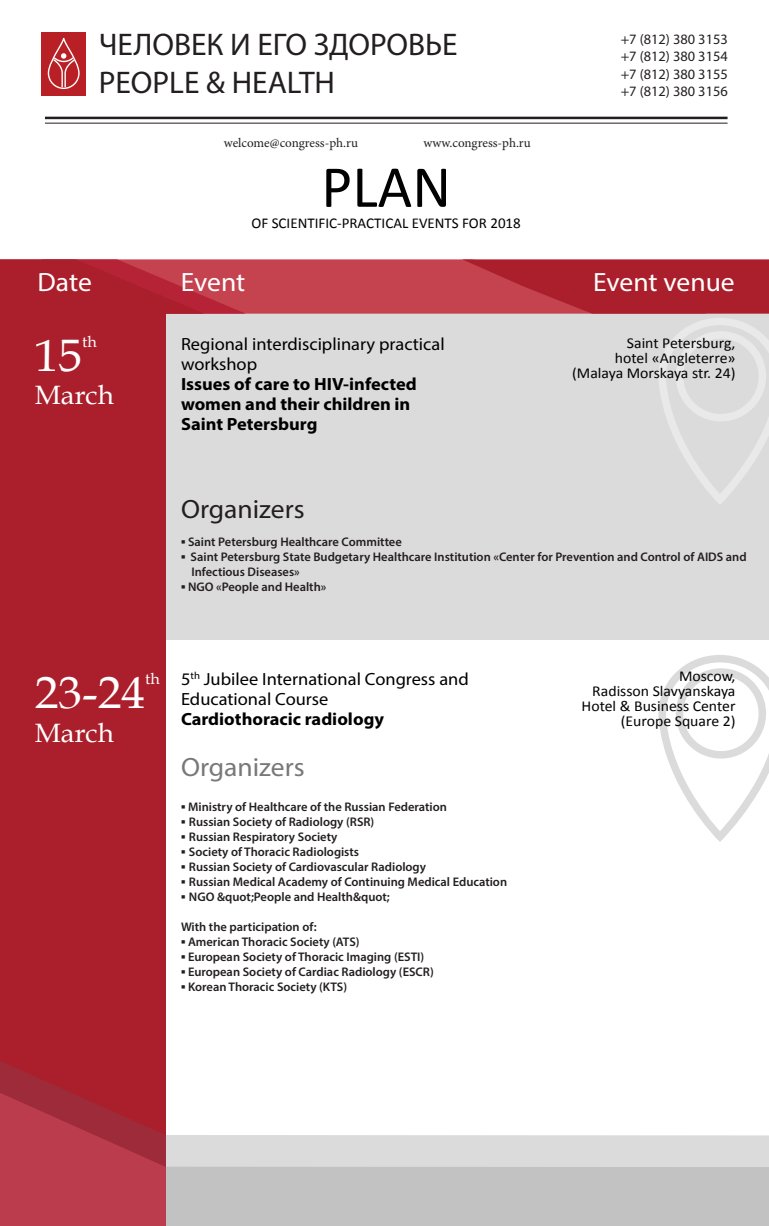
<style>
.page{position:relative;width:769px;height:1226px;background:#fff}
.page>*{position:absolute;margin:0;border:0;box-sizing:border-box;transform-origin:0 0}
.t1{font:60px "Calibri";color:#010101}
.t2{font:45.5px "Book Antiqua";color:#fff;scale:1.04 1}
.t3{font:31.38px/37.6px "Myriad Pro";color:#231f20}
.t4{font:26.5px "Myriad Pro";letter-spacing:-.005em;color:#fff;scale:1.04 1}
.t5{font:26.5px "Myriad Pro";color:#787878;scale:1.04 1}
.t6{font:26.5px "Book Antiqua";color:#fff;scale:1.04 1}
.t7{font:26.5px "Myriad Pro";color:#231f20;scale:1.04 1}
.t8{font:17.62px/20px "Myriad Pro";color:#000;scale:1.04 1}
.t9{font:700 17.62px/20px "Myriad Pro";color:#000;scale:1.04 1}
.t10{font:15.5px "Book Antiqua";color:#fff;scale:1.04 1}
.t11{font:15.12px/15px "Calibri";color:#020202;text-align:right;scale:1.04 1}
.t12{font:15px "Calibri";color:#010101}
.t13{font:14.38px/17.2px "Myriad Pro";color:#231f20;text-align:justify}
.t14{font:13.12px "Minion Pro";letter-spacing:-.005em;color:#231f20}
.t15{font:600 12.5px/15px "Myriad Pro";color:#231f20}
.s1{font-family:"Arial";font-weight:700}
</style>
<div class="page">
<div style="left:166px;top:1135px;width:603px;height:31px;background:#dcdbdb"></div>
<div style="left:166px;top:1166px;width:603px;height:60px;background:#c3c2c2"></div>
<div style="left:166px;top:314px;width:603px;height:326px;background:#dcdbdb"></div>
<div style="left:246px;top:259px;width:216px;height:55px;background:#c4434f"></div>
<div style="left:0;top:314px;width:166px;height:912px;background:#aa1f2b"></div>
<svg style="left:462px;top:259px;width:307px;height:245px"></svg>
<div style="left:675px;top:331px;width:91px;height:90px;border:8px solid #fff;border-radius:50%"></div>
<svg style="left:658px;top:655px;width:111px;height:187px"></svg>
<div style="left:675px;top:668px;width:91px;height:90px;border:8px solid #dcdbdb;border-radius:50%"></div>
<svg style="left:0;top:1061px;width:166px;height:165px"></svg>
<svg style="left:0;top:259px;width:246px;height:55px;background:#b32a37"></svg>
<div style="left:41px;top:32px;width:45px;height:63px;background:#b92025"></div>
<svg style="left:48px;top:38px;width:32px;height:51px"></svg>
<hr style="left:45px;top:117px;width:682px;height:2px;background:#231f20">
<hr style="left:45px;top:123px;width:682px;height:1px;background:#231f20">
<h3 class="t3" style="left:99px;top:25px;width:360px">ЧЕЛОВЕК И ЕГО ЗДОРОВЬЕ<br>PEOPLE &amp; HEALTH</h3>
<p class="t14" style="left:224px;top:134px;width:136px">welcome@congress-ph.ru</p>
<p class="t14" style="left:423px;top:134px;width:109px">www.congress-ph.ru</p>
<h1 class="t1" style="left:321px;top:149px;width:131px">PLAN</h1>
<p class="t12" style="left:251px;top:214px;width:271px">OF SCIENTIFIC-PRACTICAL EVENTS FOR 2018</p>
<p class="t13" style="left:620px;top:31px;width:109px">+7 (812) 380 3153 +7 (812) 380 3154 +7 (812) 380 3155 +7 (812) 380 3156</p>
<h3 class="t4" style="left:38px;top:266px;width:54px">Date</h3>
<h3 class="t4" style="left:181px;top:266px;width:63px">Event</h3>
<h3 class="t4" style="left:593px;top:266px;width:137px">Event venue</h3>
<h2 class="t2" style="left:35px;top:323px;width:47px">15</h2>
<p class="t10" style="left:82px;top:331px;width:16px">th</p>
<h3 class="t6" style="left:35px;top:377px;width:77px">March</h3>
<h3 class="t8" style="left:181px;top:334px;width:255px">Regional interdisciplinary practical workshop</h3>
<h3 class="t9" style="left:181px;top:374px;width:228px">Issues of care to HIV-infected women and their children in<br>Saint Petersburg</h3>
<h3 class="t7" style="left:181px;top:493px;width:120px">Organizers</h3>
<p class="t11" style="left:572px;top:336px;width:159px">Saint Petersburg,<br>hotel «Angleterre» (Malaya Morskaya str. 24)</p>
<p class="t15" style="left:181px;top:534px;width:222px"><span class="s1">▪</span> Saint Petersburg Healthcare Committee</p>
<p class="t15" style="left:191px;top:549px;width:557px;text-indent:-10px"><span class="s1">▪</span> Saint Petersburg State Budgetary Healthcare Institution «Center for Prevention and Control of AIDS and<br>Infectious Diseases»</p>
<p class="t15" style="left:181px;top:579px;width:147px"><span class="s1">▪</span> NGO «People and Health»</p>
<h2 class="t2" style="left:35px;top:661px;width:107px">23-24</h2>
<p class="t10" style="left:145px;top:668px;width:16px">th</p>
<h3 class="t6" style="left:35px;top:714px;width:77px">March</h3>
<h3 class="t8" style="left:181px;top:668px;width:278px">5<sup>th</sup> Jubilee International Congress and<br>Educational Course</h3>
<h3 class="t9" style="left:181px;top:708px;width:197px">Cardiothoracic radiology</h3>
<h3 class="t5" style="left:181px;top:751px;width:120px">Organizers</h3>
<p class="t15" style="left:181px;top:799px;width:267px"><span class="s1">▪</span> Ministry of Healthcare of the Russian Federation</p>
<p class="t15" style="left:181px;top:814px;width:195px"><span class="s1">▪</span> Russian Society of Radiology (RSR)</p>
<p class="t15" style="left:181px;top:829px;width:158px"><span class="s1">▪</span> Russian Respiratory Society</p>
<p class="t15" style="left:181px;top:844px;width:180px"><span class="s1">▪</span> Society of Thoracic Radiologists</p>
<p class="t15" style="left:181px;top:859px;width:246px"><span class="s1">▪</span> Russian Society of Cardiovascular Radiology</p>
<p class="t15" style="left:181px;top:874px;width:327px"><span class="s1">▪</span> Russian Medical Academy of Continuing Medical Education</p>
<p class="t15" style="left:181px;top:889px;width:210px"><span class="s1">▪</span> NGO &amp;quot;People and Health&amp;quot;</p>
<p class="t15" style="left:181px;top:919px;width:137px">With the participation of:</p>
<p class="t15" style="left:181px;top:934px;width:180px"><span class="s1">▪</span> American Thoracic Society (ATS)</p>
<p class="t15" style="left:181px;top:949px;width:245px"><span class="s1">▪</span> European Society of Thoracic Imaging (ESTI)</p>
<p class="t15" style="left:181px;top:964px;width:254px"><span class="s1">▪</span> European Society of Cardiac Radiology (ESCR)</p>
<p class="t15" style="left:181px;top:979px;width:168px"><span class="s1">▪</span> Korean Thoracic Society (KTS)</p>
<p class="t11" style="left:581px;top:668px;width:150px">Moscow,<br>Radisson Slavyanskaya<br>Hotel &amp; Business Center (Europe Square 2)</p>
</div>
